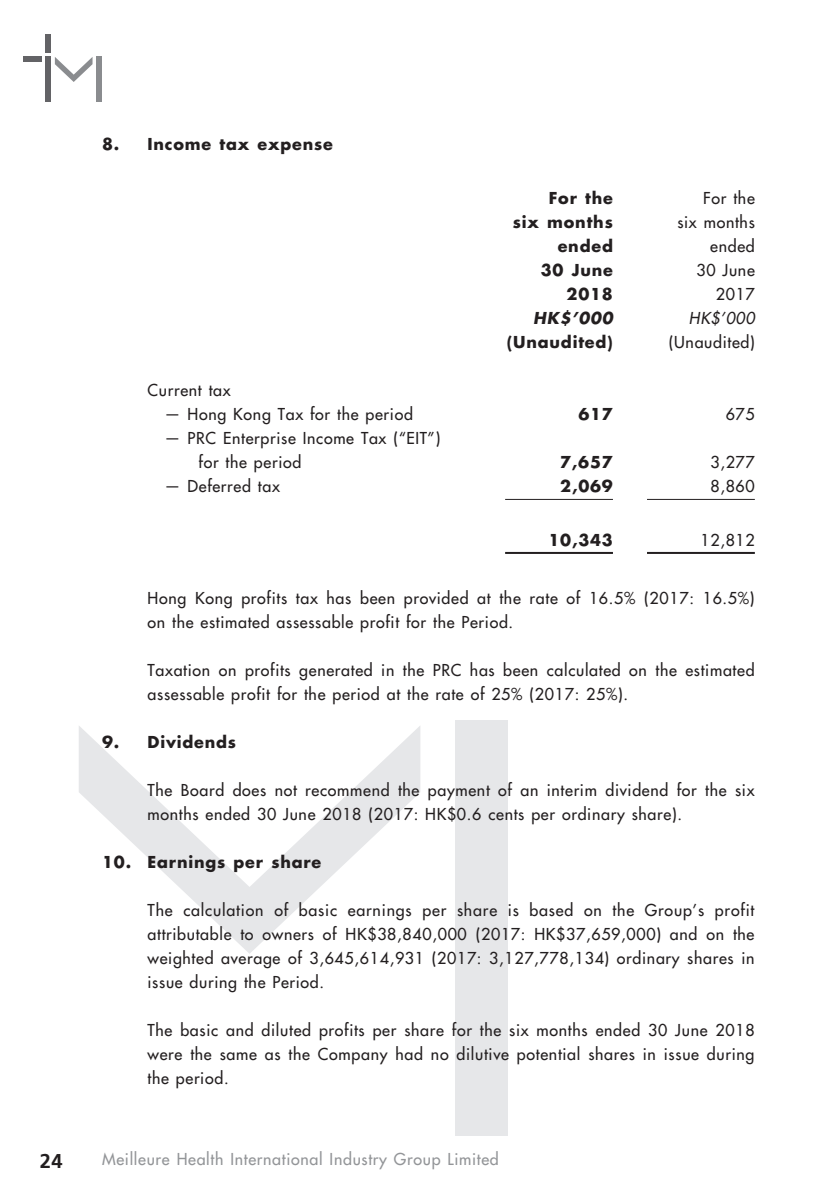
<style>
.page{position:relative;width:840px;height:1191px;background:#fff}
.page>*{position:absolute;margin:0;border:0;box-sizing:border-box;transform-origin:0 0}
.t1{font:700 20px "Frutiger";color:#231f20}
.t2{font:16px/24px "Futura";letter-spacing:.045em;color:#231f20}
.t3{font:700 16px/24px "Futura";letter-spacing:.05em;color:#231f20;text-align:right}
.t4{font:16px "Futura";letter-spacing:.045em;color:#939598}
.t5{font:italic 700 16px "Futura";color:#231f20}
.t6{font:italic 16px "Futura";color:#231f20}
</style>
<div class="page">
<div style="left:96px;top:56px;width:6px;height:46px;background:#8a8c8f"></div>
<div style="left:45px;top:56px;width:6px;height:46px;background:#636366"></div>
<div style="left:23px;top:56px;width:18px;height:6px;background:#636366"></div>
<div style="left:45px;top:34px;width:6px;height:18px;background:#636366"></div>
<svg style="left:55px;top:57px;width:37px;height:25px"></svg>
<div style="left:455px;top:720px;width:52px;height:416px;background:#e6e7e9"></div>
<svg style="left:79px;top:726px;width:341px;height:228px"></svg>
<hr style="left:505px;top:499px;width:107px;height:1px;background:#231f20">
<hr style="left:646px;top:499px;width:108px;height:1px;background:#231f20">
<hr style="left:505px;top:552px;width:107px;height:2px;background:#231f20">
<hr style="left:646px;top:552px;width:108px;height:2px;background:#231f20">
<p class="t3" style="left:102px;top:132px;width:232px">8. Income tax expense</p>
<p class="t3" style="left:512px;top:186px;width:101px">For the<br>six months ended<br>30 June</p>
<p class="t2" style="left:677px;top:186px;width:79px;text-align:right">For the<br>six months ended<br>30 June</p>
<p class="t3" style="left:566px;top:282px;width:48px">2018</p>
<p class="t2" style="left:715px;top:282px;width:41px">2017</p>
<p class="t5" style="left:533px;top:307px;width:81px">HK$’000</p>
<p class="t6" style="left:688px;top:308px;width:67px">HK$’000</p>
<p class="t3" style="left:506px;top:330px;width:108px">(Unaudited)</p>
<p class="t2" style="left:668px;top:330px;width:87px">(Unaudited)</p>
<p class="t2" style="left:147px;top:378px;width:85px">Current tax</p>
<p class="t2" style="left:164px;top:402px;width:250px">— Hong Kong Tax for the period</p>
<p class="t3" style="left:578px;top:402px;width:36px">617</p>
<p class="t2" style="left:725px;top:402px;width:31px">675</p>
<p class="t2" style="left:198px;top:426px;width:243px;text-indent:-34px">— PRC Enterprise Income Tax (“EIT”) for the period</p>
<p class="t3" style="left:560px;top:450px;width:54px">7,657</p>
<p class="t2" style="left:710px;top:450px;width:46px">3,277</p>
<p class="t2" style="left:164px;top:474px;width:117px">— Deferred tax</p>
<p class="t3" style="left:560px;top:474px;width:54px">2,069</p>
<p class="t2" style="left:710px;top:474px;width:46px">8,860</p>
<p class="t3" style="left:548px;top:528px;width:66px">10,343</p>
<p class="t2" style="left:700px;top:528px;width:56px">12,812</p>
<p class="t2" style="left:147px;top:586px;width:608px">Hong Kong profits tax has been provided at the rate of 16.5% (2017: 16.5%) on the estimated assessable profit for the Period.</p>
<p class="t2" style="left:147px;top:658px;width:608px">Taxation on profits generated in the PRC has been calculated on the estimated assessable profit for the period at the rate of 25% (2017: 25%).</p>
<p class="t3" style="left:102px;top:729px;width:135px">9. Dividends</p>
<p class="t2" style="left:147px;top:778px;width:608px">The Board does not recommend the payment of an interim dividend for the six months ended 30 June 2018 (2017: HK$0.6 cents per ordinary share).</p>
<p class="t3" style="left:102px;top:849px;width:221px">10. Earnings per share</p>
<p class="t2" style="left:147px;top:898px;width:608px;text-align:justify">The calculation of basic earnings per share is based on the Group’s profit attributable to owners of HK$38,840,000 (2017: HK$37,659,000) and on the weighted average of 3,645,614,931 (2017: 3,127,778,134) ordinary shares in issue during the Period.</p>
<p class="t2" style="left:147px;top:1018px;width:608px;text-align:justify">The basic and diluted profits per share for the six months ended 30 June 2018 were the same as the Company had no dilutive potential shares in issue during the period.</p>
<p class="t1" style="left:40px;top:1149px;width:24px">24</p>
<p class="t4" style="left:102px;top:1149px;width:398px">Meilleure Health International Industry Group Limited</p>
</div>
